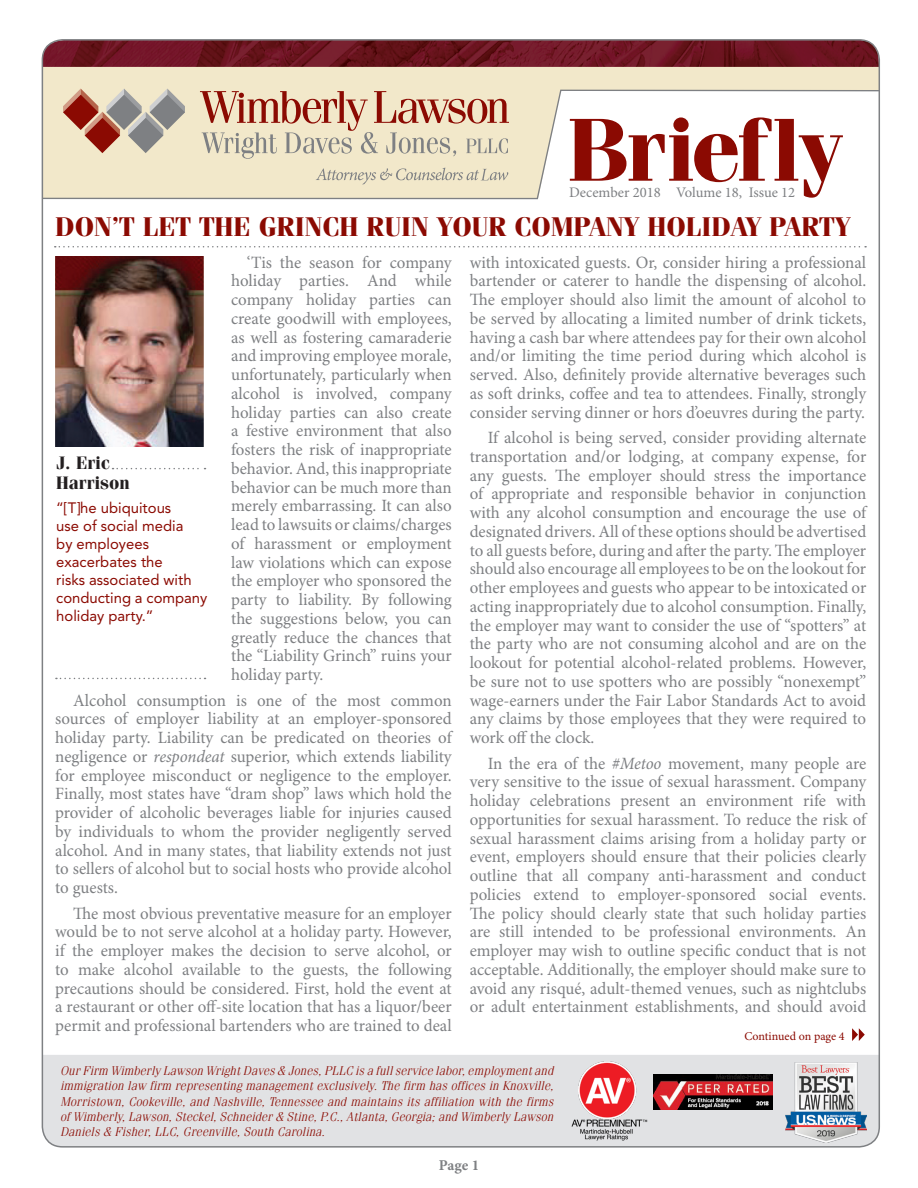
<style>
.page{position:relative;width:918px;height:1188px;background:#fff}
.page>*{position:absolute;margin:0;border:0;box-sizing:border-box;transform-origin:0 0}
.t1{font:700 89.25px "Fenice";letter-spacing:-.015em;color:#8b0a02;scale:1.04 1}
.t2{font:700 27px "Fenice";color:#8b0a02}
.t3{font:700 18px/19.5px "Fenice";color:#231f20}
.t4{font:17.25px/18.8px "Minion Pro";color:#7e8083;text-align:justify}
.t5{font:15px/18px "Avenir LT Std";color:#8b0a02}
.t6{font:700 15px "Minion Pro";color:#7e8083}
.t7{font:14.55px "Minion Pro";color:#7e8083}
.t8{font:italic 300 12.75px/15.3px "Fenice";color:#8b0a02;text-align:justify}
.t9{font:12px "Minion Pro";letter-spacing:-.005em;color:#8b0a02}
.s1{font-style:italic}
</style>
<div class="page">
<div style="left:41px;top:1055px;width:838px;height:92px;background:#e1e2e4"></div>
<img style="left:567px;top:1057px;width:85px;height:88px">
<img style="left:786px;top:1062px;width:80px;height:81px">
<div style="left:45px;top:67px;width:832px;height:22px;background:#f2e8ca"></div>
<svg style="left:41px;top:89px;width:836px;height:111px"></svg>
<svg style="left:55px;top:246px;width:811px;height:2px"></svg>
<img style="left:56px;top:256px;width:148px;height:191px">
<svg style="left:56px;top:678px;width:150px;height:1px"></svg>
<svg style="left:113px;top:468px;width:93px;height:1px"></svg>
<svg style="left:852px;top:1028px;width:13px;height:13px"></svg>
<img style="left:654px;top:1074px;width:119px;height:36px">
<img style="left:42px;top:40px;width:837px;height:27px">
<h1 class="t1" style="left:567px;top:96px;width:266px">Briefly</h1>
<p class="t7" style="left:569px;top:184px;width:93px">December 2018</p>
<p class="t7" style="left:676px;top:184px;width:121px">Volume 18, Issue 12</p>
<h2 class="t2" style="left:55px;top:210px;width:796px">DON’T LET THE GRINCH RUIN YOUR COMPANY HOLIDAY PARTY</h2>
<p class="t4" style="left:231px;top:253px;width:222px;text-indent:16px">‘Tis the season for company holiday parties. And while company holiday parties can create goodwill with employees, as well as fostering camaraderie and improving employee morale, unfortunately, particularly when alcohol is involved, company holiday parties can also create a festive environment that also fosters the risk of inappropriate behavior. And, this inappropriate behavior can be much more than merely embarrassing. It can also lead to lawsuits or claims/charges of harassment or employment law violations which can expose the employer who sponsored the party to liability. By following the suggestions below, you can greatly reduce the chances that the “Liability Grinch” ruins your holiday party.</p>
<p class="t4" style="left:55px;top:691px;width:398px;text-indent:18px">Alcohol consumption is one of the most common sources of employer liability at an employer-sponsored holiday party. Liability can be predicated on theories of negligence or <span class="s1">respondeat</span> superior, which extends liability for employee misconduct or negligence to the employer.<br>Finally, most states have “dram shop” laws which hold the provider of alcoholic beverages liable for injuries caused by individuals to whom the provider negligently served alcohol. And in many states, that liability extends not just to sellers of alcohol but to social hosts who provide alcohol to guests.</p>
<p class="t4" style="left:55px;top:904px;width:398px;text-indent:18px">The most obvious preventative measure for an employer would be to not serve alcohol at a holiday party. However, if the employer makes the decision to serve alcohol, or to make alcohol available to the guests, the following precautions should be considered. First, hold the event at a restaurant or other off-site location that has a liquor/beer permit and professional bartenders who are trained to deal</p>
<p class="t3" style="left:56px;top:453px;width:75px">J. Eric<br>Harrison</p>
<p class="t5" style="left:56px;top:499px;width:153px">“[T]he ubiquitous<br>use of social media<br>by employees exacerbates the<br>risks associated with conducting a company holiday party.”</p>
<p class="t4" style="left:470px;top:253px;width:398px">with intoxicated guests. Or, consider hiring a professional bartender or caterer to handle the dispensing of alcohol.<br>The employer should also limit the amount of alcohol to be served by allocating a limited number of drink tickets, having a cash bar where attendees pay for their own alcohol and/or limiting the time period during which alcohol is served. Also, definitely provide alternative beverages such as soft drinks, coffee and tea to attendees. Finally, strongly consider serving dinner or hors d’oeuvres during the party.</p>
<p class="t4" style="left:470px;top:429px;width:398px;text-indent:18px">If alcohol is being served, consider providing alternate transportation and/or lodging, at company expense, for any guests. The employer should stress the importance of appropriate and responsible behavior in conjunction with any alcohol consumption and encourage the use of designated drivers. All of these options should be advertised to all guests before, during and after the party. The employer should also encourage all employees to be on the lookout for other employees and guests who appear to be intoxicated or acting inappropriately due to alcohol consumption. Finally, the employer may want to consider the use of “spotters” at the party who are not consuming alcohol and are on the lookout for potential alcohol-related problems. However, be sure not to use spotters who are possibly “nonexempt” wage-earners under the Fair Labor Standards Act to avoid any claims by those employees that they were required to work off the clock.</p>
<p class="t4" style="left:470px;top:754px;width:398px;text-indent:18px">In the era of the <span class="s1">#Metoo</span> movement, many people are very sensitive to the issue of sexual harassment. Company holiday celebrations present an environment rife with opportunities for sexual harassment. To reduce the risk of sexual harassment claims arising from a holiday party or event, employers should ensure that their policies clearly outline that all company anti-harassment and conduct policies extend to employer-sponsored social events.<br>The policy should clearly state that such holiday parties are still intended to be professional environments. An employer may wish to outline specific conduct that is not acceptable. Additionally, the employer should make sure to avoid any risqué, adult-themed venues, such as nightclubs or adult entertainment establishments, and should avoid</p>
<p class="t9" style="left:744px;top:1029px;width:102px">Continued on page 4</p>
<p class="t8" style="left:60px;top:1063px;width:495px">Our Firm Wimberly Lawson Wright Daves &amp; Jones, PLLC is a full service labor, employment and immigration law firm representing management exclusively. The firm has offices in Knoxville, Morristown, Cookeville, and Nashville, Tennessee and maintains its affiliation with the firms of Wimberly, Lawson, Steckel, Schneider &amp; Stine, P.C., Atlanta, Georgia; and Wimberly Lawson Daniels &amp; Fisher, LLC, Greenville, South Carolina.</p>
<p class="t6" style="left:439px;top:1155px;width:42px">Page 1</p>
</div>
